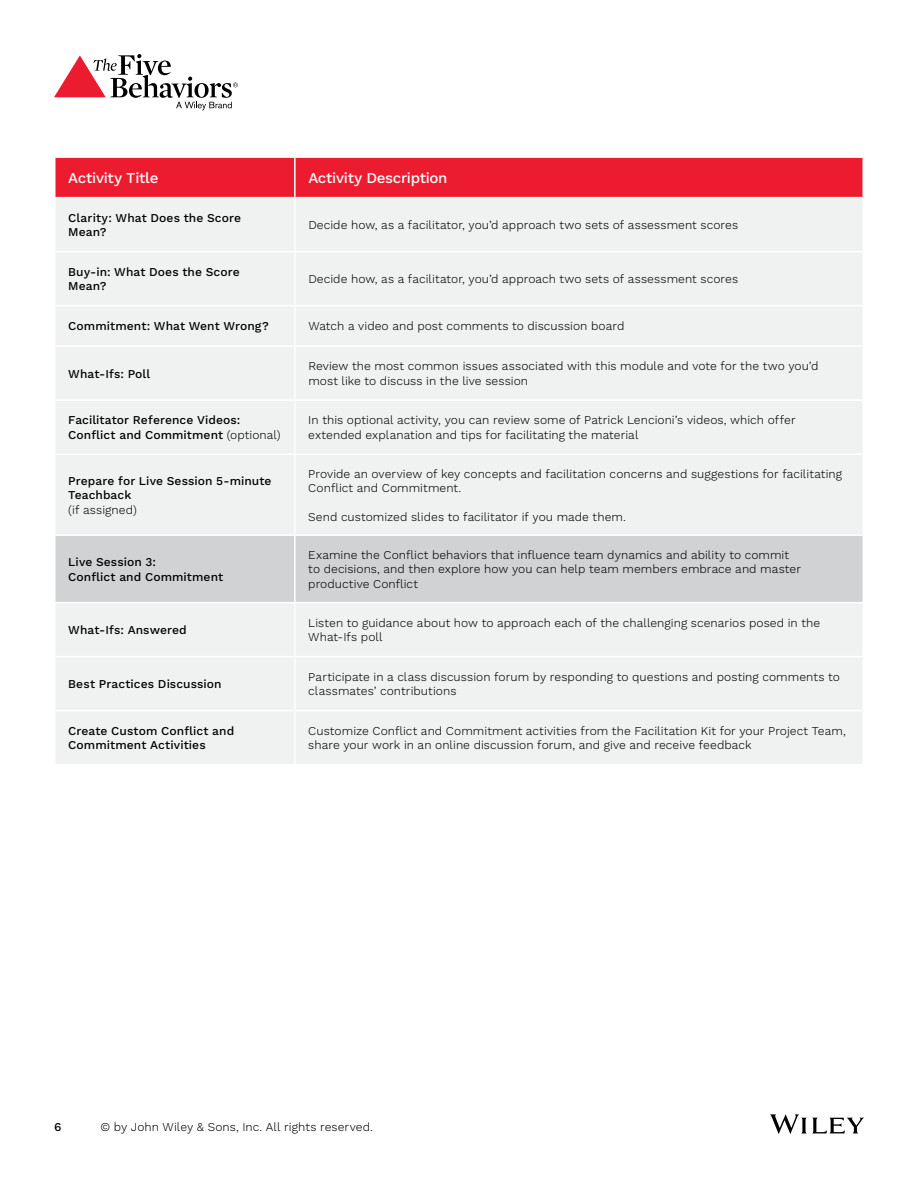
<style>
.page{position:relative;width:918px;height:1188px;background:#fff}
.page>*{position:absolute;margin:0;border:0;box-sizing:border-box;transform-origin:0 0}
.t1{font:500 15px "Work Sans";letter-spacing:-.02em;color:#fff}
.t2{font:300 12px/14.4px "Work Sans";letter-spacing:.005em;color:#000}
.t3{font:500 12px/14.4px "Work Sans";letter-spacing:.005em;color:#000}
.s1{font-weight:300}
</style>
<div class="page">
<svg style="left:770px;top:1114px;width:94px;height:20px"></svg>
<div style="left:56px;top:158px;width:807px;height:39px;background:#ec1b2f"></div>
<div style="left:56px;top:199px;width:806px;height:565px;background:#f0f1f1"></div>
<div style="left:56px;top:536px;width:807px;height:66px;background:#d1d2d4"></div>
<hr style="left:294px;top:158px;width:2px;height:39px;background:#fff">
<hr style="left:294px;top:198px;width:2px;height:53px;background:#fff">
<hr style="left:54px;top:251px;width:241px;height:1px;background:#fff">
<hr style="left:295px;top:251px;width:569px;height:1px;background:#fff">
<hr style="left:294px;top:252px;width:2px;height:53px;background:#fff">
<hr style="left:54px;top:305px;width:241px;height:1px;background:#fff">
<hr style="left:295px;top:305px;width:569px;height:1px;background:#fff">
<hr style="left:294px;top:306px;width:2px;height:39px;background:#fff">
<hr style="left:54px;top:345px;width:241px;height:2px;background:#fff">
<hr style="left:295px;top:345px;width:569px;height:2px;background:#fff">
<hr style="left:294px;top:347px;width:2px;height:52px;background:#fff">
<hr style="left:54px;top:399px;width:241px;height:2px;background:#fff">
<hr style="left:295px;top:399px;width:569px;height:2px;background:#fff">
<hr style="left:294px;top:401px;width:2px;height:52px;background:#fff">
<hr style="left:54px;top:453px;width:241px;height:2px;background:#fff">
<hr style="left:295px;top:453px;width:569px;height:2px;background:#fff">
<hr style="left:294px;top:455px;width:2px;height:79px;background:#fff">
<hr style="left:54px;top:534px;width:241px;height:2px;background:#fff">
<hr style="left:295px;top:534px;width:569px;height:2px;background:#fff">
<hr style="left:294px;top:536px;width:2px;height:66px;background:#fff">
<hr style="left:54px;top:602px;width:241px;height:1px;background:#fff">
<hr style="left:295px;top:602px;width:569px;height:1px;background:#fff">
<hr style="left:294px;top:603px;width:2px;height:53px;background:#fff">
<hr style="left:54px;top:656px;width:241px;height:1px;background:#fff">
<hr style="left:295px;top:656px;width:569px;height:1px;background:#fff">
<hr style="left:294px;top:657px;width:2px;height:53px;background:#fff">
<hr style="left:54px;top:710px;width:241px;height:1px;background:#fff">
<hr style="left:295px;top:710px;width:569px;height:1px;background:#fff">
<hr style="left:294px;top:711px;width:2px;height:53px;background:#fff">
<svg style="left:54px;top:54px;width:184px;height:56px"></svg>
<p class="t1" style="left:68px;top:172px;width:92px">Activity Title</p>
<p class="t1" style="left:308px;top:172px;width:141px">Activity Description</p>
<p class="t3" style="left:68px;top:212px;width:174px">Clarity: What Does the Score<br>Mean?</p>
<p class="t2" style="left:308px;top:219px;width:431px">Decide how, as a facilitator, you’d approach two sets of assessment scores</p>
<p class="t3" style="left:68px;top:266px;width:173px">Buy-in: What Does the Score<br>Mean?</p>
<p class="t2" style="left:308px;top:273px;width:431px">Decide how, as a facilitator, you’d approach two sets of assessment scores</p>
<p class="t3" style="left:68px;top:320px;width:202px">Commitment: What Went Wrong?</p>
<p class="t2" style="left:308px;top:320px;width:318px">Watch a video and post comments to discussion board</p>
<p class="t3" style="left:68px;top:367px;width:84px">What-Ifs: Poll</p>
<p class="t2" style="left:308px;top:360px;width:512px">Review the most common issues associated with this module and vote for the two you’d most like to discuss in the live session</p>
<p class="t3" style="left:68px;top:414px;width:214px">Facilitator Reference Videos:<br>Conflict and Commitment <span class="s1">(optional)</span></p>
<p class="t2" style="left:308px;top:414px;width:489px">In this optional activity, you can review some of Patrick Lencioni’s videos, which offer extended explanation and tips for facilitating the material</p>
<p class="t3" style="left:68px;top:474px;width:205px">Prepare for Live Session 5-minute<br>Teachback</p>
<p class="t2" style="left:68px;top:503px;width:70px">(if assigned)</p>
<p class="t2" style="left:308px;top:467px;width:535px">Provide an overview of key concepts and facilitation concerns and suggestions for facilitating<br>Conflict and Commitment.</p>
<p class="t2" style="left:308px;top:510px;width:319px">Send customized slides to facilitator if you made them.</p>
<p class="t3" style="left:68px;top:556px;width:157px">Live Session 3:<br>Conflict and Commitment</p>
<p class="t2" style="left:308px;top:549px;width:494px">Examine the Conflict behaviors that influence team dynamics and ability to commit to decisions, and then explore how you can help team members embrace and master productive Conflict</p>
<p class="t3" style="left:68px;top:624px;width:120px">What-Ifs: Answered</p>
<p class="t2" style="left:308px;top:617px;width:514px">Listen to guidance about how to approach each of the challenging scenarios posed in the<br>What-Ifs poll</p>
<p class="t3" style="left:68px;top:678px;width:155px">Best Practices Discussion</p>
<p class="t2" style="left:308px;top:671px;width:533px">Participate in a class discussion forum by responding to questions and posting comments to classmates’ contributions</p>
<p class="t3" style="left:68px;top:725px;width:168px">Create Custom Conflict and<br>Commitment Activities</p>
<p class="t2" style="left:308px;top:725px;width:539px">Customize Conflict and Commitment activities from the Facilitation Kit for your Project Team, share your work in an online discussion forum, and give and receive feedback</p>
<p class="t3" style="left:54px;top:1120px;width:9px">6</p>
<p class="t2" style="left:100px;top:1120px;width:274px">© by John Wiley &amp; Sons, Inc. All rights reserved.</p>
</div>
